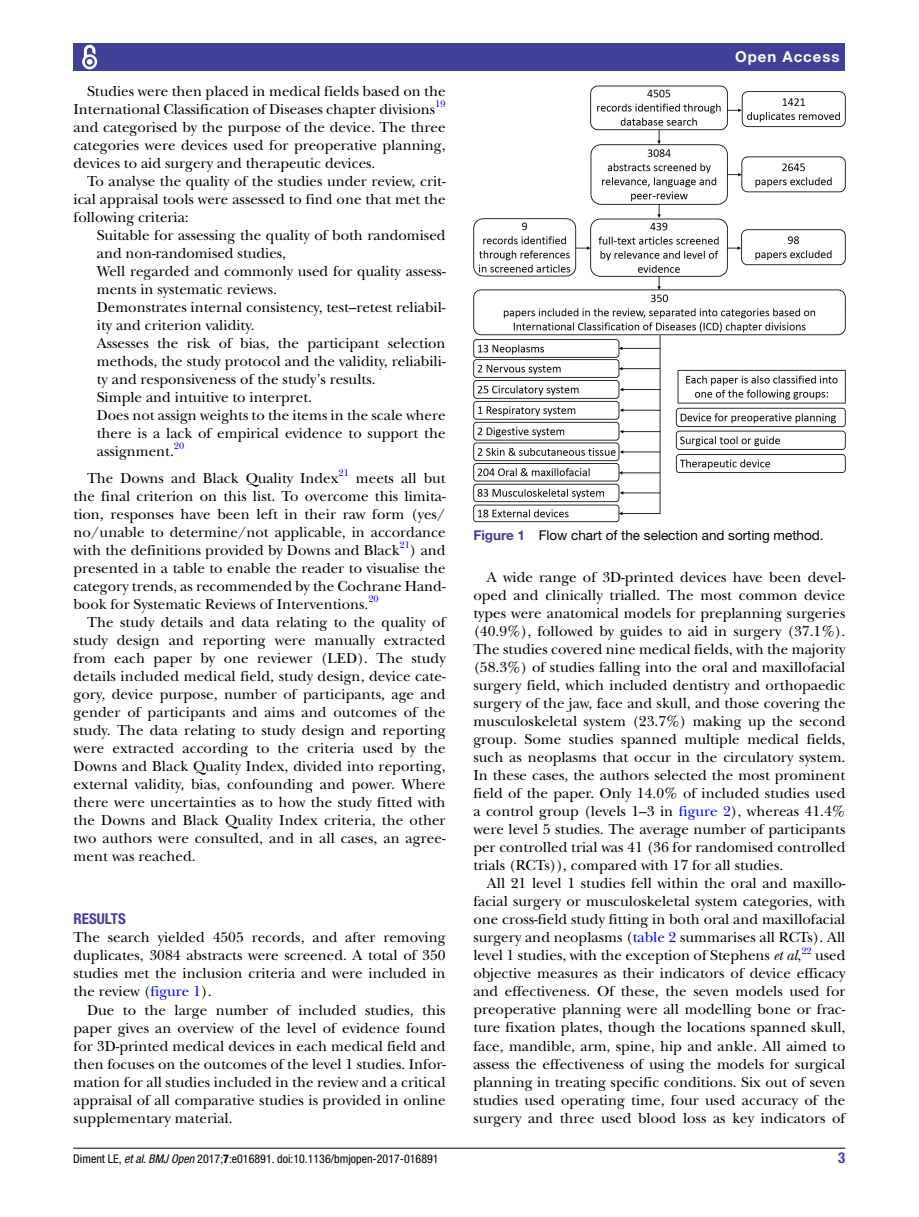
<style>
.page{position:relative;width:919px;height:1217px;background:#fff}
.page>*{position:absolute;margin:0;border:0;box-sizing:border-box;transform-origin:0 0}
.t1{font:15px/18px "New Baskerville";color:#000;text-align:justify}
.t2{font:700 15px "Helvetica Neue LT Std";letter-spacing:.065em;color:#fff}
.t3{font:700 condensed 15px "Helvetica Neue LT Std";color:#414099}
.t4{font:13.5px "Helvetica Neue LT Std";color:#000}
.t5{font:condensed 12px "Helvetica Neue LT Std";color:#000}
.t6{font:9.9px "New Baskerville";color:#00f}
.s1{color:#00f}
.s2{font-weight:700;color:#414099}
.s3{font-style:italic}
.s4{font-weight:700}
</style>
<div class="page">
<hr style="left:73px;top:1147px;width:772px;height:1px;background:#000">
<div style="left:73px;top:44px;width:772px;height:27px;background:#414099"></div>
<svg style="left:82px;top:44px;width:16px;height:26px"></svg>
<img style="left:473px;top:86px;width:372px;height:436px">
<p class="t1" style="left:74px;top:82px;width:373px;text-indent:14px">Studies were then placed in medical fields based on the<br>International Classification of Diseases chapter divisions</p>
<p class="t6" style="left:435px;top:98px;width:12px">19</p>
<p class="t1" style="left:74px;top:118px;width:373px">and categorised by the purpose of the device. The three categories were devices used for preoperative planning, devices to aid surgery and therapeutic devices.</p>
<p class="t1" style="left:74px;top:172px;width:373px;text-indent:14px">To analyse the quality of the studies under review, crit&shy;ical appraisal tools were assessed to find one that met the following criteria:</p>
<p class="t1" style="left:97px;top:226px;width:350px;text-align:left">Suitable for assessing the quality of both randomised and non-randomised studies,<br>Well regarded and commonly used for quality assess&shy;ments in systematic reviews.<br>Demonstrates internal consistency, test–retest reliabil&shy;ity and criterion validity.<br>Assesses the risk of bias, the participant selection methods, the study protocol and the validity, reliabili&shy;ty and responsiveness of the study’s results.<br>Simple and intuitive to interpret.<br>Does not assign weights to the items in the scale where there is a lack of empirical evidence to support the assignment.</p>
<p class="t6" style="left:174px;top:440px;width:12px">20</p>
<p class="t1" style="left:87px;top:469px;width:253px">The Downs and Black Quality Index</p>
<p class="t6" style="left:338px;top:467px;width:12px">21</p>
<p class="t1" style="left:73px;top:469px;width:373px;text-indent:282px">meets all but the final criterion on this list. To overcome this limita&shy;tion, responses have been left in their raw form (yes/ no/unable to determine/not applicable, in accordance with the definitions provided by Downs and Black</p>
<p class="t6" style="left:399px;top:539px;width:12px">21</p>
<p class="t1" style="left:74px;top:541px;width:373px;text-indent:336px">) and presented in a table to enable the reader to visualise the category trends, as recommended by the Cochrane Hand&shy;book for Systematic Reviews of Interventions.</p>
<p class="t6" style="left:368px;top:593px;width:12px">20</p>
<p class="t1" style="left:74px;top:613px;width:373px;text-indent:14px">The study details and data relating to the quality of study design and reporting were manually extracted from each paper by one reviewer (LED). The study details included medical field, study design, device cate&shy;gory, device purpose, number of participants, age and gender of participants and aims and outcomes of the study. The data relating to study design and reporting were extracted according to the criteria used by the Downs and Black Quality Index, divided into reporting, external validity, bias, confounding and power. Where there were uncertainties as to how the study fitted with the Downs and Black Quality Index criteria, the other two authors were consulted, and in all cases, an agree&shy;ment was reached.</p>
<p class="t3" style="left:74px;top:909px;width:54px">RESULTS</p>
<p class="t1" style="left:74px;top:928px;width:373px">The search yielded 4505 records, and after removing duplicates, 3084 abstracts were screened. A total of 350 studies met the inclusion criteria and were included in the review (<span class="s1">figure 1</span>).</p>
<p class="t1" style="left:74px;top:1000px;width:373px;text-indent:14px">Due to the large number of included studies, this paper gives an overview of the level of evidence found for 3D-printed medical devices in each medical field and then focuses on the outcomes of the level 1 studies. Infor&shy;mation for all studies included in the review and a critical appraisal of all comparative studies is provided in online supplementary material.</p>
<p class="t2" style="left:735px;top:48px;width:106px">Open Access</p>
<p class="t4" style="left:473px;top:526px;width:352px"><span class="s2">Figure 1</span> Flow chart of the selection and sorting method.</p>
<p class="t1" style="left:473px;top:568px;width:373px;text-indent:14px">A wide range of 3D-printed devices have been devel&shy;oped and clinically trialled. The most common device types were anatomical models for preplanning surgeries (40.9%), followed by guides to aid in surgery (37.1%).<br>The studies covered nine medical fields, with the majority (58.3%) of studies falling into the oral and maxillofacial surgery field, which included dentistry and orthopaedic surgery of the jaw, face and skull, and those covering the musculoskeletal system (23.7%) making up the second group. Some studies spanned multiple medical fields, such as neoplasms that occur in the circulatory system.<br>In these cases, the authors selected the most prominent field of the paper. Only 14.0% of included studies used a control group (levels 1–3 in <span class="s1">figure 2</span>), whereas 41.4% were level 5 studies. The average number of participants per controlled trial was 41 (36 for randomised controlled trials (RCTs)), compared with 17 for all studies.</p>
<p class="t1" style="left:473px;top:874px;width:373px;text-indent:14px">All 21 level 1 studies fell within the oral and maxillo&shy;facial surgery or musculoskeletal system categories, with one cross-field study fitting in both oral and maxillofacial surgery and neoplasms (<span class="s1">table 2</span> summarises all RCTs). All level 1 studies, with the exception of Stephens <span class="s3">et al</span>,<sup>22</sup> used objective measures as their indicators of device efficacy and effectiveness. Of these, the seven models used for preoperative planning were all modelling bone or frac&shy;ture fixation plates, though the locations spanned skull, face, mandible, arm, spine, hip and ankle. All aimed to assess the effectiveness of using the models for surgical planning in treating specific conditions. Six out of seven studies used operating time, four used accuracy of the surgery and three used blood loss as key indicators of</p>
<p class="t5" style="left:73px;top:1151px;width:367px">Diment LE, <span class="s3">et al</span>. <span class="s3">BMJ Open</span> 2017;<span class="s4">7</span>:e016891. doi:10.1136/bmjopen-2017-016891</p>
<p class="t3" style="left:838px;top:1148px;width:9px">3</p>
</div>
